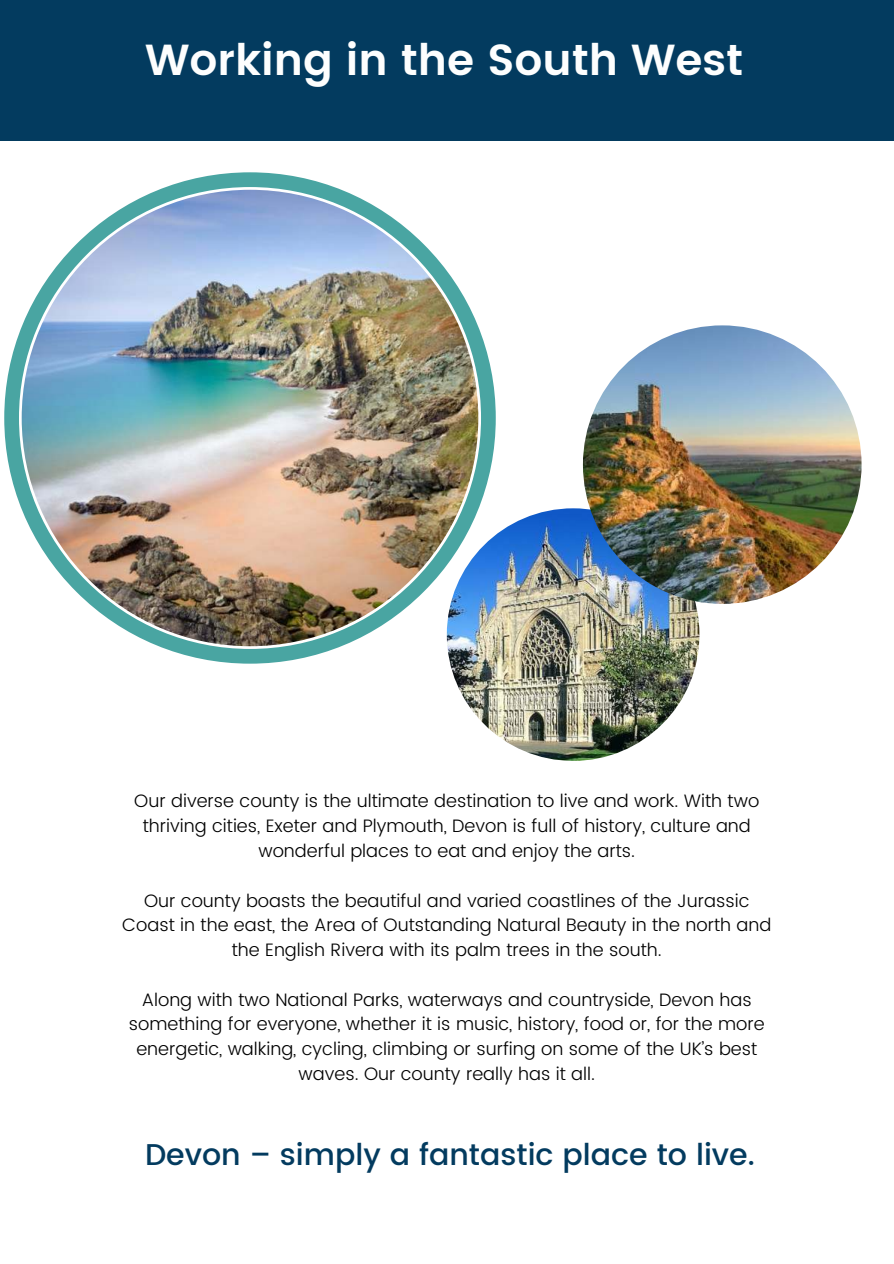
<style>
.page{position:relative;width:894px;height:1264px;background:#fff}
.page>*{position:absolute;margin:0;border:0;box-sizing:border-box;transform-origin:0 0}
.t1{font:600 43.5px "Poppins";color:#fdfefe}
.t2{font:500 30px "Poppins";color:#033b5f}
.t3{font:300 18px/24.8px "Poppins";color:#000;text-align:center}
</style>
<div class="page">
<div style="left:0;top:0;width:893px;height:141px;background:#033b5f"></div>
<img style="left:446px;top:508px;width:253px;height:253px;border-radius:50%">
<svg style="left:4px;top:172px;width:491px;height:491px"></svg>
<img style="left:22px;top:190px;width:456px;height:456px;border-radius:50%">
<img style="left:582px;top:325px;width:279px;height:279px;border-radius:50%">
<h1 class="t1" style="left:145px;top:27px;width:599px">Working in the South West</h1>
<p class="t3" style="left:134px;top:789px;width:626px">Our diverse county is the ultimate destination to live and work. With two thriving cities, Exeter and Plymouth, Devon is full of history, culture and wonderful places to eat and enjoy the arts.</p>
<p class="t3" style="left:122px;top:888px;width:650px">Our county boasts the beautiful and varied coastlines of the Jurassic<br>Coast in the east, the Area of Outstanding Natural Beauty in the north and the English Rivera with its palm trees in the south.</p>
<p class="t3" style="left:129px;top:987px;width:637px">Along with two National Parks, waterways and countryside, Devon has something for everyone, whether it is music, history, food or, for the more energetic, walking, cycling, climbing or surfing on some of the UK’s best waves. Our county really has it all.</p>
<h2 class="t2" style="left:145px;top:1132px;width:611px">Devon – simply a fantastic place to live.</h2>
</div>
